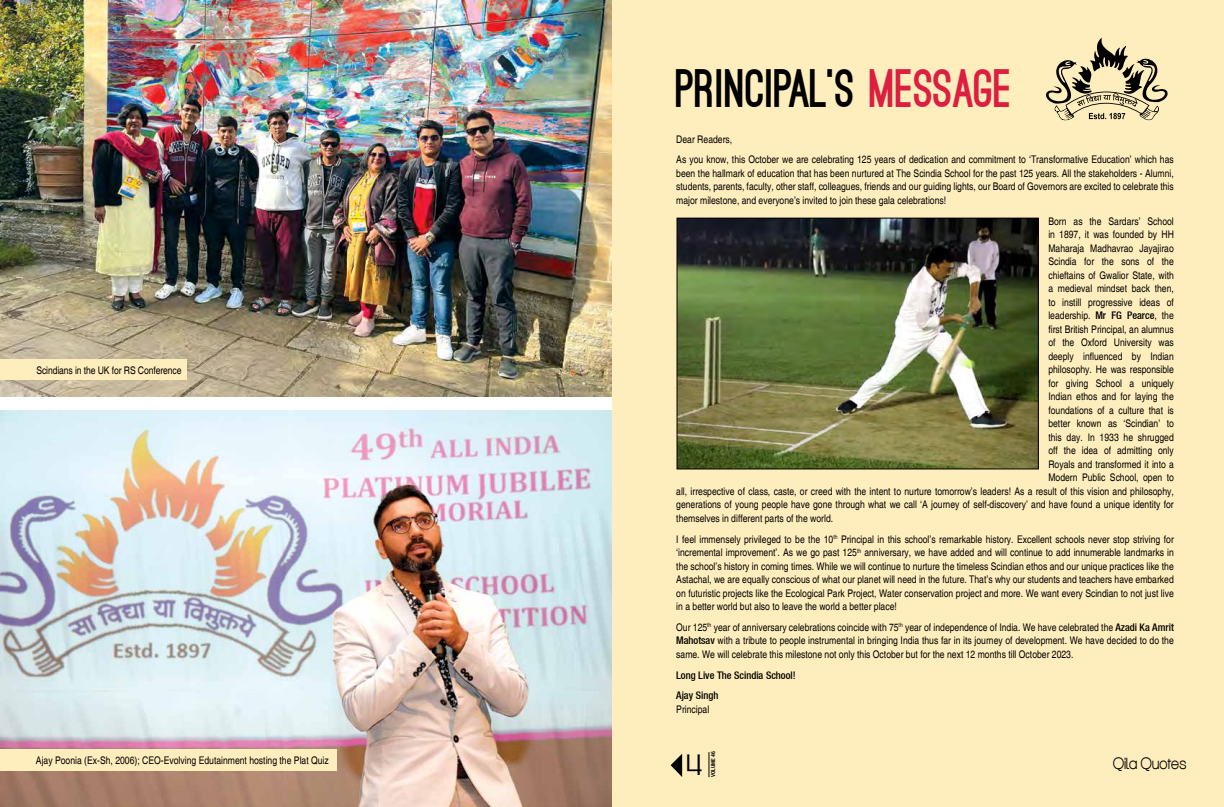
<style>
.page{position:relative;width:1224px;height:807px;background:#fff}
.page>*{position:absolute;margin:0;border:0;box-sizing:border-box;transform-origin:0 0}
.t1{font:900 51.3px "Ostrich Sans";color:#000;scale:.95 1}
.t2{font:27.4px "Devil Breeze";color:#000}
.t3{font:16px "Aliquam";color:#000}
.t4{font:condensed 10.5px/13.5px "Helvetica";color:#000;text-align:justify}
.t5{font:10.5px/20.7px "Heavenetica Cond 6 Med SH";color:#000}
.t6{font:700 condensed 5.5px "Roboto";color:#000}
.s1{color:#dc1f40}
.s2{font-family:"Heavenetica Cond 6 Med SH";font-stretch:normal}
</style>
<div class="page">
<img style="left:0;top:410px;width:612px;height:396px">
<img style="left:0;top:0;width:612px;height:396px">
<div style="left:0;top:749px;width:336px;height:21px;background:#ffeebd"></div>
<div style="left:0;top:359px;width:186px;height:21px;background:#ffeebd"></div>
<div style="left:612px;top:0;width:612px;height:806px;background:#ffeebd"></div>
<svg style="left:671px;top:754px;width:11px;height:23px"></svg>
<svg style="left:708px;top:752px;width:1px;height:25px"></svg>
<svg style="left:1046px;top:38px;width:122px;height:82px"></svg>
<img style="left:679px;top:219px;width:358px;height:248px">
<div style="left:677px;top:217px;width:362px;height:252px;border:1px solid #000"></div>
<p class="t4" style="left:36px;top:363px;width:147px">Scindians in the UK for RS Conference</p>
<p class="t4" style="left:36px;top:753px;width:294px">Ajay Poonia (Ex-Sh, 2006); CEO-Evolving Edutainment hosting the Plat Quiz</p>
<h1 class="t1" style="left:676px;top:69px;width:355px">PRINCIPAL’S <span class="s1">MESSAGE</span></h1>
<p class="t4" style="left:676px;top:129px;width:499px;line-height:20.7px">Dear Readers,<br>As you know, this October we are celebrating 125 years of dedication and commitment to ‘Transformative Education’ which has</p>
<p class="t4" style="left:676px;top:167px;width:499px">been the hallmark of education that has been nurtured at The Scindia School for the past 125 years. All the stakeholders - Alumni, students, parents, faculty, other staff, colleagues, friends and our guiding lights, our Board of Governors are excited to celebrate this major milestone, and everyone’s invited to join these gala celebrations!</p>
<p class="t4" style="left:1048px;top:214px;width:127px">Born as the Sardars’ School</p>
<p class="t4" style="left:1048px;top:228px;width:127px">in 1897, it was founded by HH</p>
<p class="t4" style="left:1048px;top:241px;width:127px">Maharaja Madhavrao Jayajirao</p>
<p class="t4" style="left:1048px;top:255px;width:127px">Scindia for the sons of the</p>
<p class="t4" style="left:1048px;top:268px;width:127px">chieftains of Gwalior State, with</p>
<p class="t4" style="left:1048px;top:282px;width:127px">a medieval mindset back then,</p>
<p class="t4" style="left:1048px;top:295px;width:127px">to instill progressive ideas of</p>
<p class="t4" style="left:1048px;top:309px;width:127px">leadership. <span class="s2">Mr FG Pearce</span>, the</p>
<p class="t4" style="left:1048px;top:322px;width:127px">first British Principal, an alumnus</p>
<p class="t4" style="left:1048px;top:336px;width:127px">of the Oxford University was</p>
<p class="t4" style="left:1048px;top:349px;width:127px">deeply influenced by Indian</p>
<p class="t4" style="left:1048px;top:363px;width:127px">philosophy. He was responsible</p>
<p class="t4" style="left:1048px;top:376px;width:127px">for giving School a uniquely</p>
<p class="t4" style="left:1048px;top:390px;width:127px">Indian ethos and for laying the</p>
<p class="t4" style="left:1048px;top:403px;width:127px">foundations of a culture that is</p>
<p class="t4" style="left:1048px;top:417px;width:127px">better known as ‘Scindian’ to</p>
<p class="t4" style="left:1048px;top:430px;width:127px">this day. In 1933 he shrugged</p>
<p class="t4" style="left:1048px;top:444px;width:127px">off the idea of admitting only</p>
<p class="t4" style="left:1048px;top:457px;width:127px">Royals and transformed it into a</p>
<p class="t4" style="left:1048px;top:471px;width:127px">Modern Public School, open to</p>
<p class="t4" style="left:676px;top:484px;width:499px">all, irrespective of class, caste, or creed with the intent to nurture tomorrow’s leaders! As a result of this vision and philosophy,</p>
<p class="t4" style="left:676px;top:498px;width:499px">generations of young people have gone through what we call ‘A journey of self-discovery’ and have found a unique identity for</p>
<p class="t4" style="left:676px;top:511px;width:158px">themselves in different parts of the world.</p>
<p class="t4" style="left:676px;top:532px;width:499px">I feel immensely privileged to be the 10<sup>th</sup> Principal in this school’s remarkable history. Excellent schools never stop striving for ‘incremental improvement’. As we go past 125<sup>th</sup> anniversary, we have added and will continue to add innumerable landmarks in the school’s history in coming times. While we will continue to nurture the timeless Scindian ethos and our unique practices like the Astachal, we are equally conscious of what our planet will need in the future. That’s why our students and teachers have embarked on futuristic projects like the Ecological Park Project, Water conservation project and more. We want every Scindian to not just live in a better world but also to leave the world a better place!</p>
<p class="t4" style="left:676px;top:620px;width:499px">Our 125<sup>th</sup> year of anniversary celebrations coincide with 75<sup>th</sup> year of independence of India. We have celebrated the <span class="s2">Azadi Ka Amrit Mahotsav</span> with a tribute to people instrumental in bringing India thus far in its journey of development. We have decided to do the same. We will celebrate this milestone not only this October but for the next 12 months till October 2023.</p>
<p class="t5" style="left:676px;top:664px;width:121px">Long Live The Scindia School!<br>Ajay Singh</p>
<p class="t4" style="left:676px;top:702px;width:35px">Principal</p>
<h2 class="t2" style="left:687px;top:752px;width:17px">4</h2>
<p class="t6" style="left:709px;top:777px;width:27px;rotate:-90deg">VOLUME 46</p>
<h3 class="t3" style="left:1113px;top:753px;width:75px">Qila Quotes</h3>
</div>
